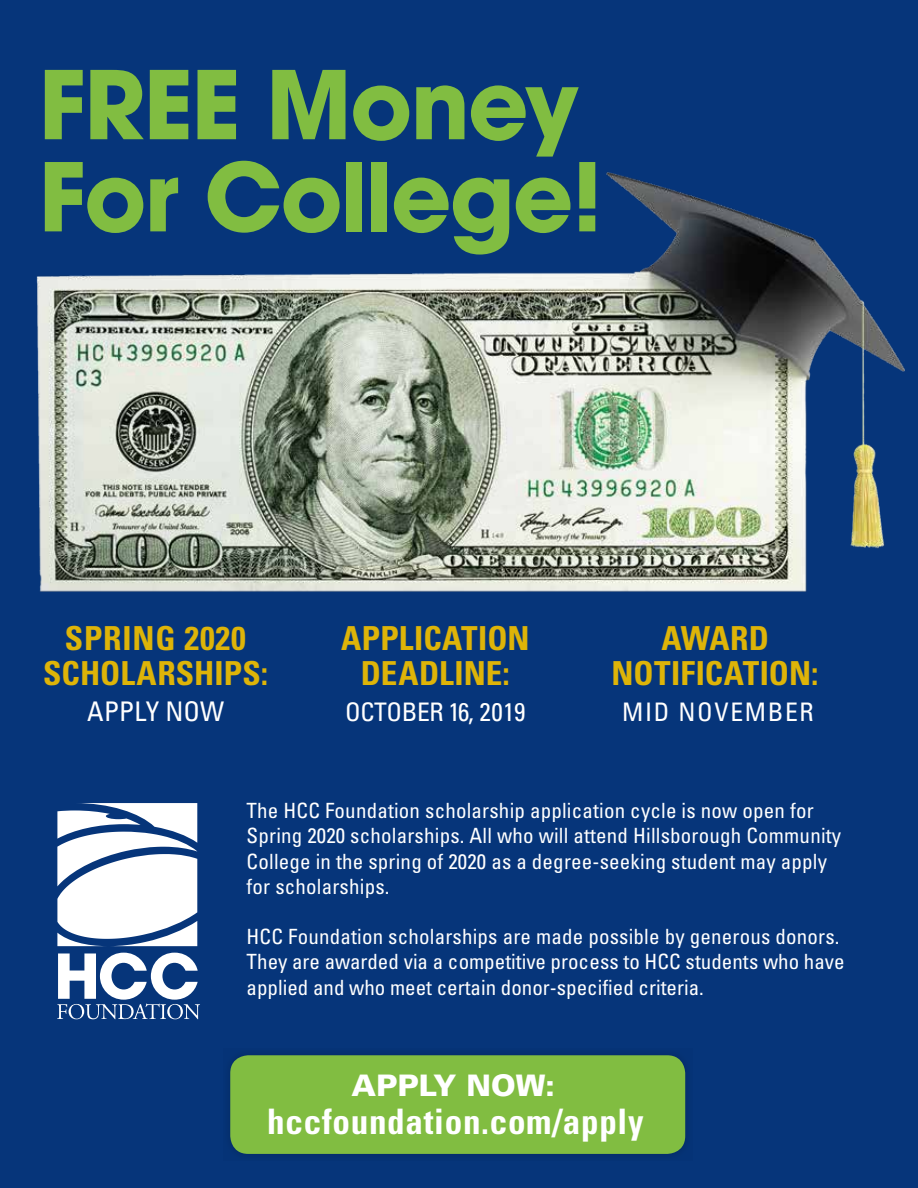
<style>
.page{position:relative;width:918px;height:1188px;background:#fff}
.page>*{position:absolute;margin:0;border:0;box-sizing:border-box;transform-origin:0 0}
.t1{font:700 93.75px/92.1px "Avant Garde";letter-spacing:-.02em;color:#81bd41}
.t2{font:700 condensed 35.1px "Univers LT Std";letter-spacing:.02em;color:#fff}
.t3{font:700 condensed 33px/34.5px "Univers";letter-spacing:.005em;color:#deb408;text-align:center}
.t4{font:900 29.7px "Univers";letter-spacing:-.005em;color:#fff}
.t5{font:condensed 27px "Univers LT Std";letter-spacing:.005em;color:#fff}
.t6{font:condensed 25.5px "Univers LT Std";letter-spacing:-.015em;color:#fff}
.t7{font:condensed 25.5px "Univers LT Std";letter-spacing:.065em;color:#fff}
.t8{font:condensed 21px/25.2px "Univers";letter-spacing:.01em;color:#fff}
</style>
<div class="page">
<div style="left:0;top:0;width:917px;height:1188px;background:#06357a"></div>
<svg style="left:57px;top:803px;width:140px;height:143px"></svg>
<svg style="left:57px;top:953px;width:143px;height:66px"></svg>
<img style="left:36px;top:172px;width:869px;height:420px">
<div style="left:223px;top:1048px;width:469px;height:113px;background:#053172"></div>
<div style="left:230px;top:1055px;width:455px;height:99px;background:#81bd41;border-radius:18px"></div>
<h1 class="t1" style="left:39px;top:58px;width:566px">FREE Money<br>For College!</h1>
<h3 class="t3" style="left:43px;top:621px;width:226px">SPRING 2020<br>SCHOLARSHIPS:</h3>
<p class="t5" style="left:87px;top:694px;width:139px">APPLY NOW</p>
<h3 class="t3" style="left:341px;top:621px;width:190px">APPLICATION<br>DEADLINE:</h3>
<p class="t6" style="left:345px;top:696px;width:182px">OCTOBER 16, 2019</p>
<h3 class="t3" style="left:612px;top:621px;width:208px">AWARD<br>NOTIFICATION:</h3>
<p class="t7" style="left:622px;top:696px;width:193px">MID NOVEMBER</p>
<p class="t8" style="left:247px;top:798px;width:596px">The HCC Foundation scholarship application cycle is now open for Spring 2020 scholarships. All who will attend Hillsborough Community College in the spring of 2020 as a degree-seeking student may apply for scholarships.</p>
<p class="t8" style="left:247px;top:924px;width:600px">HCC Foundation scholarships are made possible by generous donors.<br>They are awarded via a competitive process to HCC students who have applied and who meet certain donor-specified criteria.</p>
<h3 class="t4" style="left:352px;top:1067px;width:205px">APPLY NOW:</h3>
<h2 class="t2" style="left:267px;top:1100px;width:378px">hccfoundation.com/apply</h2>
</div>
